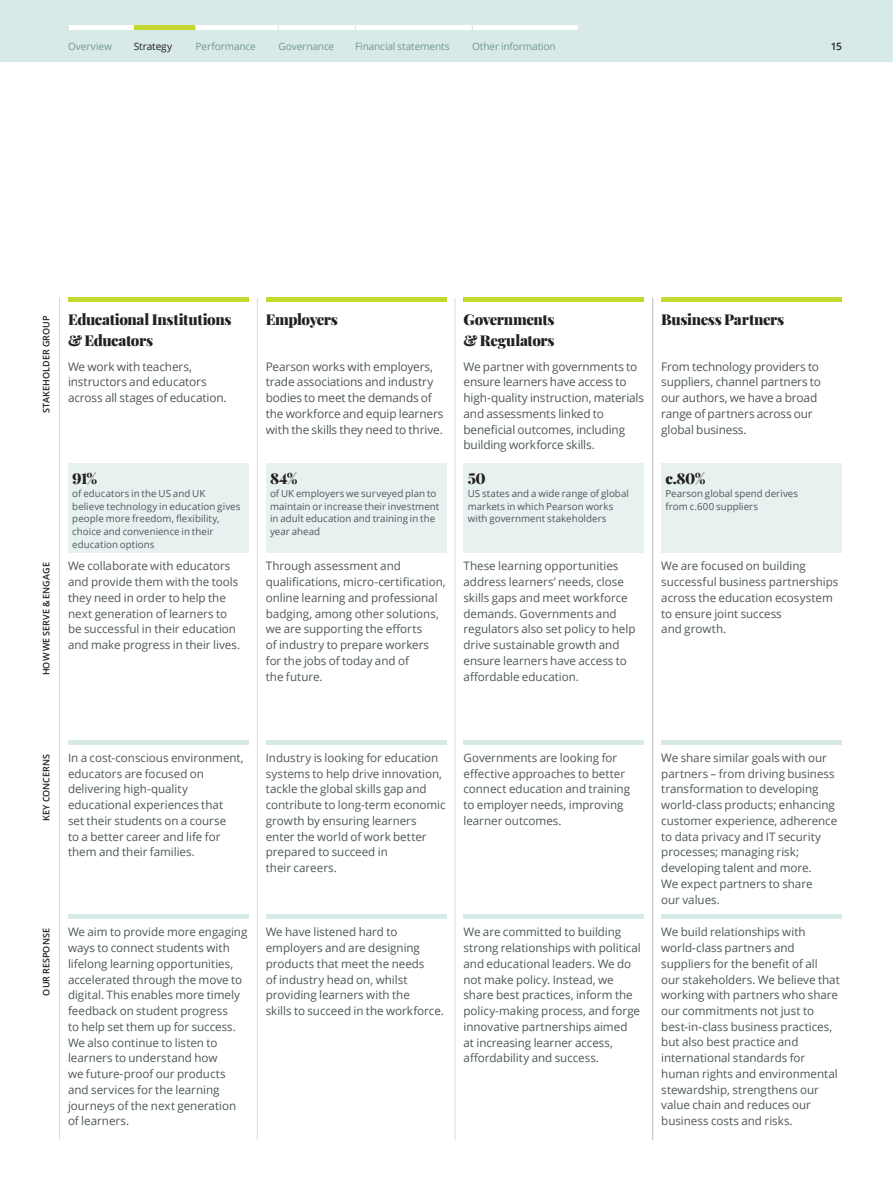
<style>
.page{position:relative;width:893px;height:1191px;background:#fff}
.page>*{position:absolute;margin:0;border:0;box-sizing:border-box;transform-origin:0 0}
.Heading_1{font:900 15px/20.2px "Playfair Display";letter-spacing:-.025em;color:#231f20}
.Bodytext{font:11.85px/15.8px "Open Sans";letter-spacing:-.015em;color:#4e5758}
.Bodytext_Small{font:11.7px/15.8px "Open Sans";color:#4e5758}
.t1{font:10.2px "Open Sans";letter-spacing:-.015em;color:#749591}
.t2{font:10.2px "Open Sans";letter-spacing:-.01em;color:#231f20}
.t3{font:600 10.2px "Open Sans";color:#231f20}
.Footnotes_NoIndent{font:9.75px/12.8px "Open Sans";letter-spacing:.005em;color:#4e5758}
.Table_Col_Head{font:600 9px "Open Sans";letter-spacing:.01em;color:#231f20}
</style>
<div class="page">
<hr style="left:266px;top:298px;width:180px;height:4px;background:#c4d82d">
<hr style="left:463px;top:298px;width:181px;height:4px;background:#c4d82d">
<hr style="left:661px;top:298px;width:181px;height:4px;background:#c4d82d">
<hr style="left:68px;top:298px;width:181px;height:4px;background:#c4d82d">
<hr style="left:59px;top:298px;width:1px;height:842px;background:#dbdbdb">
<hr style="left:455px;top:298px;width:1px;height:842px;background:#dbdbdb">
<hr style="left:257px;top:298px;width:1px;height:842px;background:#dbdbdb">
<hr style="left:652px;top:298px;width:1px;height:842px;background:#dbdbdb">
<div style="left:68px;top:463px;width:181px;height:90px;background:#e6f1f0"></div>
<div style="left:266px;top:463px;width:180px;height:90px;background:#e6f1f0"></div>
<div style="left:463px;top:463px;width:181px;height:90px;background:#e6f1f0"></div>
<div style="left:661px;top:463px;width:181px;height:90px;background:#e6f1f0"></div>
<hr style="left:266px;top:740px;width:180px;height:4px;background:#d7eae7">
<hr style="left:463px;top:740px;width:181px;height:4px;background:#d7eae7">
<hr style="left:661px;top:740px;width:181px;height:4px;background:#d7eae7">
<hr style="left:68px;top:740px;width:181px;height:4px;background:#d7eae7">
<hr style="left:266px;top:914px;width:180px;height:4px;background:#d7eae7">
<hr style="left:463px;top:914px;width:181px;height:4px;background:#d7eae7">
<hr style="left:68px;top:914px;width:181px;height:4px;background:#d7eae7">
<hr style="left:661px;top:914px;width:181px;height:4px;background:#d7eae7">
<div style="left:0;top:0;width:893px;height:62px;background:#d7eae7"></div>
<hr style="left:68px;top:26px;width:510px;height:4px;background:#fff">
<hr style="left:135px;top:26px;width:60px;height:4px;background:#c4d82d">
<p class="t1" style="left:68px;top:40px;width:45px">Overview</p>
<p class="t2" style="left:134px;top:40px;width:40px">Strategy</p>
<p class="t1" style="left:196px;top:40px;width:62px">Performance</p>
<p class="t1" style="left:278px;top:40px;width:57px">Governance</p>
<p class="t1" style="left:355px;top:40px;width:96px">Financial statements</p>
<p class="t1" style="left:472px;top:40px;width:85px">Other information</p>
<p class="t3" style="left:831px;top:40px;width:13px">15</p>
<p class="Table_Col_Head" style="left:40px;top:413px;width:99px;rotate:-90deg">STAKEHOLDER GROUP</p>
<p class="Table_Col_Head" style="left:40px;top:675px;width:115px;rotate:-90deg">HOW WE SERVE &amp; ENGAGE</p>
<p class="Heading_1" style="left:68px;top:308px;width:165px">Educational Institutions</p>
<p class="Heading_1" style="left:661px;top:308px;width:125px">Business Partners</p>
<p class="Heading_1" style="left:68px;top:328px;width:87px">&amp; Educators</p>
<p class="Heading_1" style="left:266px;top:308px;width:74px">Employers</p>
<p class="Heading_1" style="left:463px;top:308px;width:93px">Governments &amp; Regulators</p>
<p class="Bodytext" style="left:68px;top:358px;width:160px">We work with teachers, instructors and educators across all stages of education.</p>
<p class="Bodytext" style="left:266px;top:358px;width:179px">Pearson works with employers, trade associations and industry bodies to meet the demands of the workforce and equip learners with the skills they need to thrive.</p>
<p class="Bodytext" style="left:463px;top:358px;width:182px">We partner with governments to ensure learners have access to high-quality instruction, materials and assessments linked to beneficial outcomes, including building workforce skills.</p>
<p class="Bodytext" style="left:661px;top:358px;width:161px">From technology providers to suppliers, channel partners to our authors, we have a broad range of partners across our global business.</p>
<p class="Heading_1" style="left:72px;top:467px;width:27px">91%</p>
<p class="Footnotes_NoIndent" style="left:72px;top:487px;width:170px">of educators in the US and UK<br>believe technology in education gives people more freedom, flexibility, choice and convenience in their education options</p>
<p class="Heading_1" style="left:270px;top:467px;width:29px">84%</p>
<p class="Footnotes_NoIndent" style="left:270px;top:487px;width:171px">of UK employers we surveyed plan to maintain or increase their investment in adult education and training in the year ahead</p>
<p class="Heading_1" style="left:468px;top:467px;width:20px">50</p>
<p class="Footnotes_NoIndent" style="left:468px;top:487px;width:163px">US states and a wide range of global markets in which Pearson works with government stakeholders</p>
<p class="Heading_1" style="left:665px;top:467px;width:42px">c.80%</p>
<p class="Footnotes_NoIndent" style="left:665px;top:487px;width:134px">Pearson global spend derives from c.600 suppliers</p>
<p class="Bodytext_Small" style="left:68px;top:558px;width:174px">We collaborate with educators and provide them with the tools they need in order to help the next generation of learners to be successful in their education and make progress in their lives.</p>
<p class="Bodytext_Small" style="left:266px;top:558px;width:181px">Through assessment and qualifications, micro-certification, online learning and professional badging, among other solutions, we are supporting the efforts<br>of industry to prepare workers for the jobs of today and of<br>the future.</p>
<p class="Bodytext_Small" style="left:463px;top:558px;width:173px">These learning opportunities address learners’ needs, close skills gaps and meet workforce demands. Governments and regulators also set policy to help drive sustainable growth and ensure learners have access to affordable education.</p>
<p class="Bodytext_Small" style="left:661px;top:558px;width:179px">We are focused on building successful business partnerships across the education ecosystem to ensure joint success<br>and growth.</p>
<p class="Table_Col_Head" style="left:40px;top:821px;width:69px;rotate:-90deg">KEY CONCERNS</p>
<p class="Table_Col_Head" style="left:40px;top:995px;width:69px;rotate:-90deg">OUR RESPONSE</p>
<p class="Bodytext_Small" style="left:68px;top:749px;width:177px">In a cost-conscious environment, educators are focused on delivering high-quality educational experiences that<br>set their students on a course<br>to a better career and life for them and their families.</p>
<p class="Bodytext_Small" style="left:266px;top:749px;width:181px">Industry is looking for education systems to help drive innovation, tackle the global skills gap and contribute to long-term economic growth by ensuring learners enter the world of work better prepared to succeed in<br>their careers.</p>
<p class="Bodytext_Small" style="left:463px;top:749px;width:168px">Governments are looking for effective approaches to better connect education and training to employer needs, improving learner outcomes.</p>
<p class="Bodytext_Small" style="left:661px;top:749px;width:177px">We share similar goals with our partners – from driving business transformation to developing world-class products; enhancing customer experience, adherence to data privacy and IT security processes; managing risk; developing talent and more.<br>We expect partners to share<br>our values.</p>
<p class="Bodytext_Small" style="left:68px;top:924px;width:181px">We aim to provide more engaging ways to connect students with lifelong learning opportunities, accelerated through the move to digital. This enables more timely feedback on student progress<br>to help set them up for success.<br>We also continue to listen to learners to understand how<br>we future-proof our products and services for the learning journeys of the next generation of learners.</p>
<p class="Bodytext_Small" style="left:266px;top:924px;width:180px">We have listened hard to employers and are designing products that meet the needs<br>of industry head on, whilst providing learners with the<br>skills to succeed in the workforce.</p>
<p class="Bodytext_Small" style="left:463px;top:924px;width:179px">We are committed to building strong relationships with political and educational leaders. We do not make policy. Instead, we share best practices, inform the policy-making process, and forge innovative partnerships aimed at increasing learner access, affordability and success.</p>
<p class="Bodytext_Small" style="left:661px;top:924px;width:180px">We build relationships with world-class partners and suppliers for the benefit of all<br>our stakeholders. We believe that working with partners who share our commitments not just to best-in-class business practices, but also best practice and international standards for human rights and environmental stewardship, strengthens our value chain and reduces our business costs and risks.</p>
</div>
